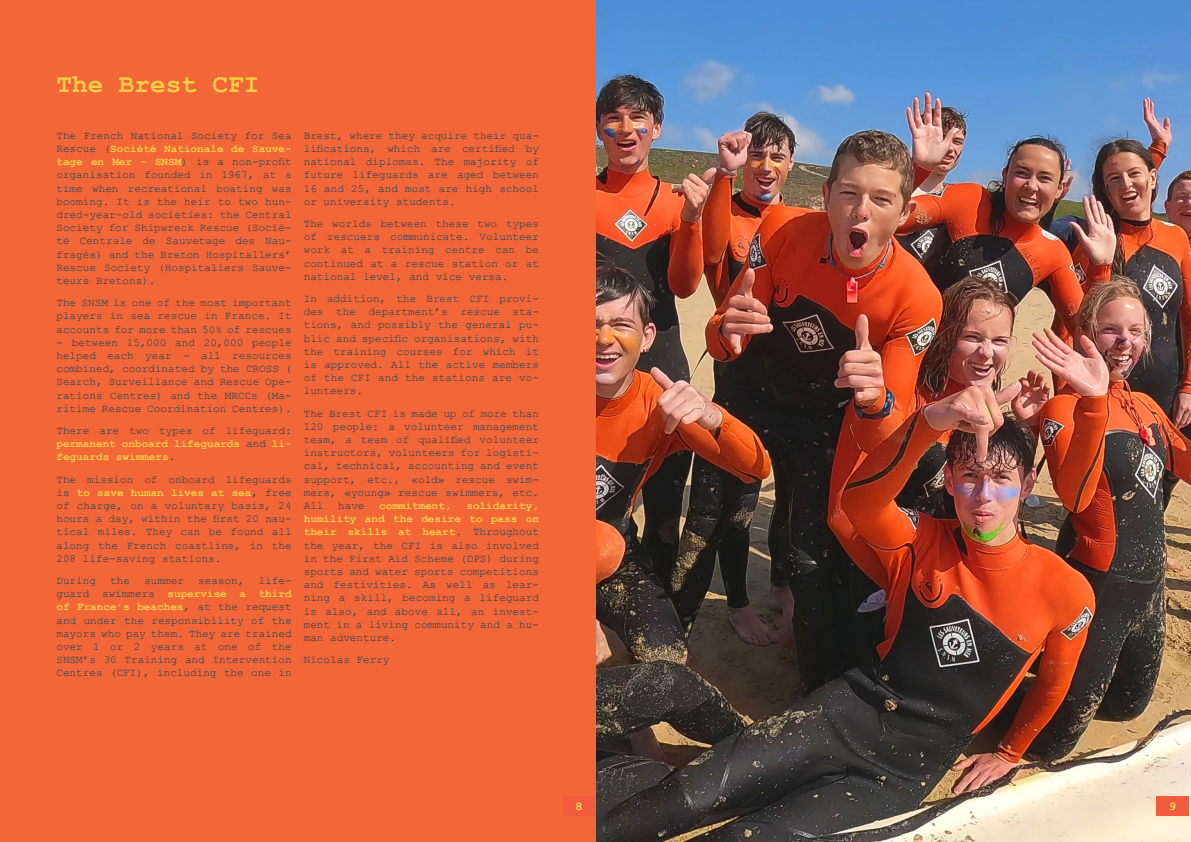
<style>
.page{position:relative;width:1191px;height:842px;background:#fff}
.page>*{position:absolute;margin:0;border:0;box-sizing:border-box;transform-origin:0 0}
.t1{font:700 26px "Courier New";color:#fcce46}
.t2{font:700 12px "Courier New";color:#ece354}
.t3{font:11px/13.2px "Courier New";color:#17415b;text-align:justify}
.t4{font:700 11px/13.2px "Courier New";color:#fcce4a;text-align:justify}
.s1{font-weight:700;color:#fcce4a}
.s2{font-weight:400;color:#17415b}
</style>
<div class="page">
<img style="left:595px;top:0;width:596px;height:842px">
<div style="left:0;top:0;width:595px;height:842px;background:#f26637"></div>
<div style="left:562px;top:796px;width:33px;height:20px;background:#f15c40"></div>
<div style="left:1156px;top:796px;width:33px;height:20px;background:#f15c40"></div>
<p class="t1" style="left:56px;top:68px;width:204px">The Brest CFI</p>
<p class="t3" style="left:56px;top:128px;width:237px">The French National Society for Sea Rescue (<span class="s1">Société Nationale de Sauve&shy;tage en Mer - SNSM</span>) is a non-profit organisation founded in 1967, at a time when recreational boating was booming. It is the heir to two hun&shy;dred-year-old societies: the Central Society for Shipwreck Rescue (Socié&shy;té Centrale de Sauvetage des Nau&shy;fragés) and the Breton Hospitallers’ Rescue Society (Hospitaliers Sauve&shy;teurs Bretons).</p>
<p class="t3" style="left:56px;top:296px;width:237px">The SNSM is one of the most important players in sea rescue in France. It accounts for more than 50% of rescues</p>
<p class="t3" style="left:56px;top:335px;width:237px">- between 15,000 and 20,000 people helped each year - all resources combined, coordinated by the CROSS ( Search, Surveillance and Rescue Ope&shy;rations Centres) and the MRCCs (Ma&shy;ritime Rescue Coordination Centres).</p>
<p class="t4" style="left:56px;top:423px;width:237px"><span class="s2">There are two types of lifeguard: </span>permanent onboard lifeguards <span class="s2">and</span> li&shy;feguards swimmers<span class="s2">.</span></p>
<p class="t3" style="left:56px;top:472px;width:237px">The mission of onboard lifeguards is <span class="s1">to save human lives at sea</span>, free of charge, on a voluntary basis, 24 hours a day, within the first 20 nau&shy;tical miles. They can be found all along the French coastline, in the 208 life-saving stations.</p>
<p class="t3" style="left:56px;top:573px;width:41px">During</p>
<p class="t3" style="left:110px;top:573px;width:21px">the</p>
<p class="t3" style="left:144px;top:573px;width:41px">summer</p>
<p class="t3" style="left:198px;top:573px;width:48px">season,</p>
<p class="t3" style="left:56px;top:573px;width:237px;text-indent:202px">life&shy;guard swimmers <span class="s1">supervise a third of France’s beaches</span>, at the request and under the responsibility of the mayors who pay them. They are trained over 1 or 2 years at one of the SNSM’s 30 Training and Intervention Centres (CFI), including the one in</p>
<p class="t3" style="left:304px;top:128px;width:237px">Brest, where they acquire their qua&shy;lifications, which are certified by national diplomas. The majority of future lifeguards are aged between 16 and 25, and most are high school or university students.</p>
<p class="t3" style="left:304px;top:216px;width:237px">The worlds between these two types of rescuers communicate. Volunteer work at a training centre can be continued at a rescue station or at national level, and vice versa.</p>
<p class="t3" style="left:304px;top:291px;width:237px">In addition, the Brest CFI provi&shy;des the department’s rescue sta&shy;tions, and possibly the general pu&shy;blic and specific organisations, with the training courses for which it is approved. All the active members of the CFI and the stations are vo&shy;lunteers.</p>
<p class="t3" style="left:304px;top:406px;width:237px">The Brest CFI is made up of more than 120 people: a volunteer management team, a team of qualified volunteer instructors, volunteers for logisti&shy;cal, technical, accounting and event support, etc., «old» rescue swim&shy;mers, «young» rescue swimmers, etc.<br>All</p>
<p class="t3" style="left:304px;top:498px;width:237px;text-indent:163px"><span class="s1">solidarity, humility and the desire to pass on their skills at heart</span>. Throughout the year, the CFI is also involved in the First Aid Scheme (DPS) during sports and water sports competitions and festivities. As well as lear&shy;ning a skill, becoming a lifeguard is also, and above all, an invest&shy;ment in a living community and a hu&shy;man adventure.</p>
<p class="t3" style="left:304px;top:653px;width:87px">Nicolas Ferry</p>
<p class="t3" style="left:338px;top:498px;width:28px">have</p>
<p class="t4" style="left:379px;top:498px;width:74px">commitment,</p>
<p class="t2" style="left:575px;top:799px;width:9px">8</p>
<p class="t2" style="left:1169px;top:799px;width:9px">9</p>
</div>
